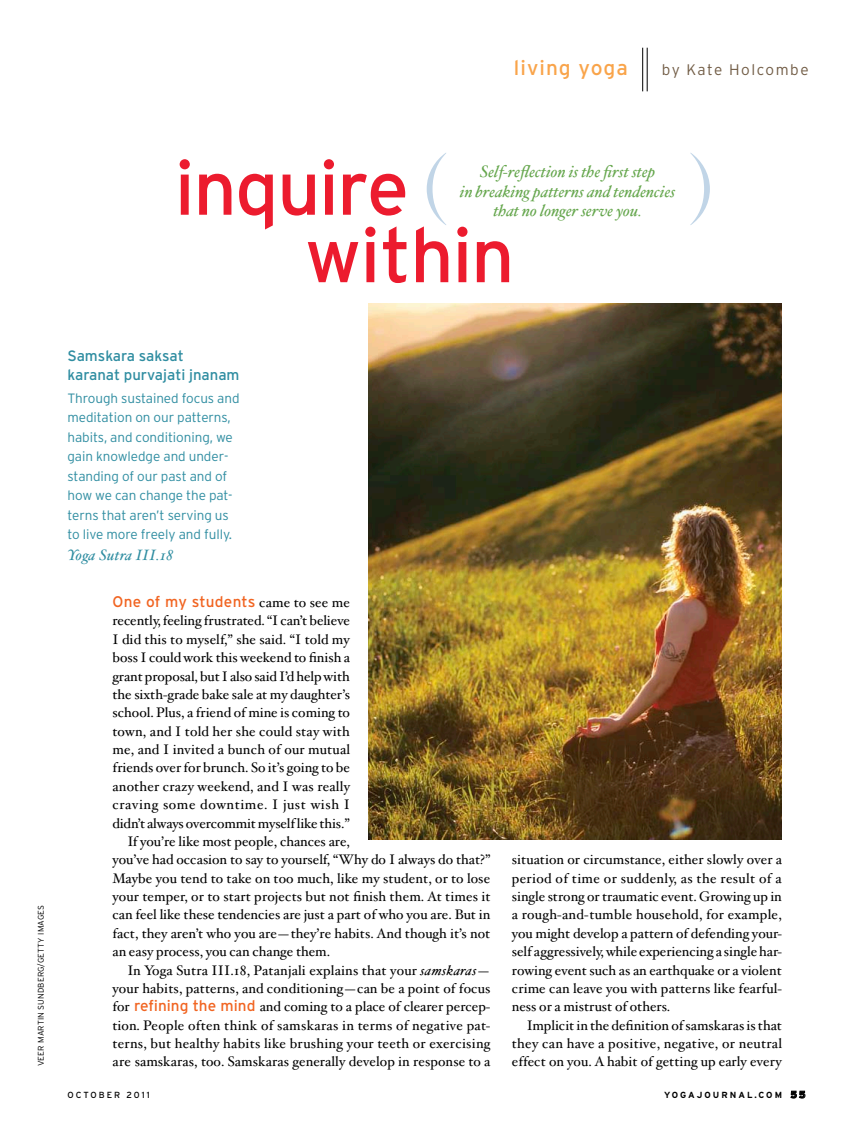
<style>
.page{position:relative;width:864px;height:1134px;background:#fff}
.page>*{position:absolute;margin:0;border:0;box-sizing:border-box;transform-origin:0 0}
.t1{font:76.5px/67.5px "Interstate";letter-spacing:-.02em;color:#ec1b2e}
.t2{font:72.6px "Hoefler Titling HTF Lt Roman";color:#c1d5e7}
.t3{font:20.85px "Interstate";letter-spacing:.05em;color:#f9a44a}
.t4{font:italic 16.5px/19.5px "Hoefler Text";color:#66a74e;text-align:center}
.t5{font:15.3px "Interstate";letter-spacing:.015em;color:#f16421}
.t6{font:300 15.3px "Interstate";letter-spacing:.1em;color:#715c45}
.t7{font:15px/19.5px "Interstate";color:#2f8da1}
.t8{font:italic 15px "Hoefler Text";letter-spacing:.025em;color:#2f8da1}
.t9{font:13.8px/18.3px "Hoefler Text";letter-spacing:.005em;color:#000;text-align:justify}
.t10{font:13.8px "Hoefler Text";letter-spacing:.04em;color:#000}
.t11{font:300 13.5px/19.5px "Interstate";letter-spacing:-.005em;color:#2f8da1}
.t12{font:700 8.85px "Interstate";letter-spacing:.225em;color:#000}
.t13{font:8.85px "Interstate";letter-spacing:.225em;color:#000}
.t14{font:300 8.25px "Interstate";letter-spacing:.015em;color:#000}
.s1{font-family:"Hoefler Text";font-size:13.8px;color:#000}
.s2{font-style:italic}
.s3{font-family:"Interstate";font-size:15.3px;color:#f16421}
.s4{font-size:9.75px}
</style>
<div class="page">
<img style="left:368px;top:303px;width:414px;height:537px">
<hr style="left:642px;top:48px;width:1px;height:43px;background:#000">
<hr style="left:647px;top:48px;width:1px;height:43px;background:#000">
<svg style="left:791px;top:1091px;width:14px;height:7px"></svg>
<h3 class="t3" style="left:514px;top:56px;width:116px">living yoga</h3>
<p class="t6" style="left:662px;top:61px;width:148px">by Kate Holcombe</p>
<h2 class="t2" style="left:420px;top:134px;width:27px">(</h2>
<h2 class="t2" style="left:691px;top:134px;width:27px">)</h2>
<h1 class="t1" style="left:305px;top:153px;width:211px;text-indent:-130px">inquire within</h1>
<p class="t4" style="left:460px;top:163px;width:217px">Self-reflection is the first step<br>in breaking patterns and tendencies that no longer serve you.</p>
<p class="t14" style="left:36px;top:1066px;width:162px;rotate:-90deg">VEER Martin Sundberg/Getty images</p>
<p class="t7" style="left:68px;top:346px;width:174px">Samskara saksat karanat purvajati jnanam</p>
<p class="t11" style="left:68px;top:388px;width:174px">Through sustained focus and meditation on our patterns, habits, and conditioning, we gain knowledge and under&shy;standing of our past and of how we can change the pat&shy;terns that aren’t serving us to live more freely and fully.</p>
<p class="t8" style="left:68px;top:546px;width:107px">Yoga Sutra III.18</p>
<p class="t5" style="left:112px;top:593px;width:239px">One of my students <span class="s1">came to see me</span></p>
<p class="t9" style="left:113px;top:612px;width:239px">recently, feeling frustrated. “I can’t believe</p>
<p class="t9" style="left:113px;top:631px;width:239px">I did this to myself,” she said. “I told my</p>
<p class="t9" style="left:113px;top:649px;width:239px">boss I could work this weekend to finish a</p>
<p class="t9" style="left:113px;top:667px;width:239px">grant proposal, but I also said I’d help with</p>
<p class="t9" style="left:113px;top:686px;width:239px">the sixth-grade bake sale at my daughter’s</p>
<p class="t9" style="left:113px;top:704px;width:239px">school. Plus, a friend of mine is coming to</p>
<p class="t9" style="left:113px;top:722px;width:239px">town, and I told her she could stay with</p>
<p class="t9" style="left:113px;top:741px;width:239px">me, and I invited a bunch of our mutual</p>
<p class="t9" style="left:113px;top:759px;width:239px">friends over for brunch. So it’s going to be</p>
<p class="t9" style="left:113px;top:777px;width:239px">another crazy weekend, and I was really</p>
<p class="t10" style="left:113px;top:796px;width:239px">craving some downtime. I just wish I</p>
<p class="t9" style="left:113px;top:814px;width:239px">didn’t always overcommit myself like this.”</p>
<p class="t9" style="left:128px;top:833px;width:224px">If you’re like most people, chances are,</p>
<p class="t9" style="left:113px;top:851px;width:379px">you’ve had occasion to say to yourself, “Why do I always do that?”</p>
<p class="t9" style="left:113px;top:869px;width:379px">Maybe you tend to take on too much, like my student, or to lose</p>
<p class="t9" style="left:113px;top:888px;width:380px">your temper, or to start projects but not finish them. At times it</p>
<p class="t9" style="left:113px;top:906px;width:379px">can feel like these tendencies are just a part of who you are. But in</p>
<p class="t9" style="left:113px;top:924px;width:379px">fact, they aren’t who you are—they’re habits. And though it’s not</p>
<p class="t9" style="left:113px;top:943px;width:219px">an easy process, you can change them.</p>
<p class="t9" style="left:128px;top:961px;width:364px">In Yoga Sutra III.18, Patanjali explains that your <span class="s2">samskaras</span>—</p>
<p class="t9" style="left:113px;top:980px;width:379px">your habits, patterns, and conditioning—can be a point of focus</p>
<p class="t9" style="left:113px;top:998px;width:379px">for <span class="s3">refining the mind</span> and coming to a place of clearer percep-</p>
<p class="t9" style="left:112px;top:1016px;width:379px">tion. People often think of samskaras in terms of negative pat-</p>
<p class="t9" style="left:112px;top:1035px;width:379px">terns, but healthy habits like brushing your teeth or exercising</p>
<p class="t9" style="left:112px;top:1053px;width:379px">are samskaras, too. Samskaras generally develop in response to a</p>
<p class="t9" style="left:512px;top:851px;width:272px">situation or circumstance, either slowly over a period of time or suddenly, as the result of a single strong or traumatic event. Growing up in a rough-and-tumble household, for example, you might develop a pattern of defending your&shy;self aggressively, while experiencing a single har&shy;rowing event such as an earthquake or a violent crime can leave you with patterns like fearful&shy;ness or a mistrust of others.</p>
<p class="t9" style="left:512px;top:1016px;width:272px;text-indent:15px">Implicit in the definition of samskaras is that they can have a positive, negative, or neutral effect on you. A habit of getting up early every</p>
<p class="t13" style="left:68px;top:1090px;width:84px">o cto ber 2011</p>
<p class="t12" style="left:664px;top:1090px;width:143px">YOGAJOURNAL.COM <span class="s4">55</span></p>
</div>
